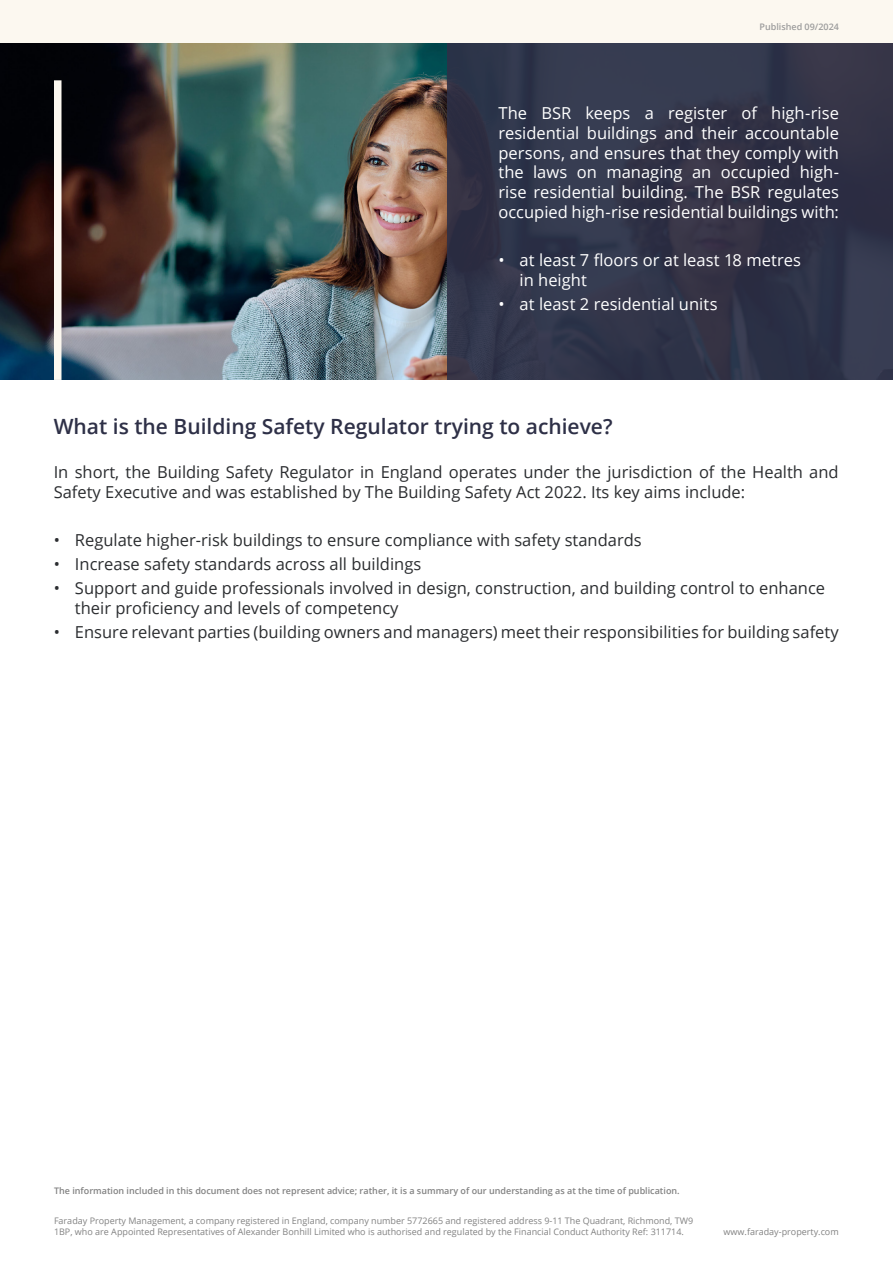
<style>
.page{position:relative;width:893px;height:1263px;background:#fff}
.page>*{position:absolute;margin:0;border:0;box-sizing:border-box;transform-origin:0 0}
.t1{font:600 21px "Open Sans";color:#2e3047}
.t2{font:16.5px/19.8px "Open Sans";color:#2b2d30}
.t3{font:16.5px/19.8px "Open Sans";color:#fff;text-align:justify}
.t4{font:9px/10.8px "Open Sans";color:#828282}
.t5{font:600 9px "Open Sans";color:#828282}
.t6{font:600 9px "Open Sans";color:#9c9c9c}
</style>
<div class="page">
<img style="left:0;top:43px;width:447px;height:337px">
<div style="left:447px;top:43px;width:446px;height:337px;background:#2e3047"></div>
<div style="left:54px;top:80px;width:8px;height:300px;background:#fcf8f0"></div>
<div style="left:0;top:0;width:893px;height:43px;background:#fcf8f0"></div>
<p class="t6" style="left:759px;top:20px;width:81px">Published 09/2024</p>
<p class="t3" style="left:498px;top:103px;width:342px">The BSR keeps a register of high-rise residential buildings and their accountable persons, and ensures that they comply with the laws on managing an occupied high&shy;rise residential building. The BSR regulates occupied high-rise residential buildings with:</p>
<p class="t3" style="left:520px;top:250px;width:283px;text-indent:-21px">• at least 7 floors or at least 18 metres in height</p>
<p class="t3" style="left:498px;top:294px;width:221px">• at least 2 residential units</p>
<p class="t1" style="left:54px;top:412px;width:560px">What is the Building Safety Regulator trying to achieve?</p>
<p class="t2" style="left:54px;top:462px;width:786px">In short, the Building Safety Regulator in England operates under the jurisdiction of the Health and<br>Safety Executive and was established by The Building Safety Act 2022. Its key aims include:</p>
<p class="t2" style="left:54px;top:530px;width:589px">• Regulate higher-risk buildings to ensure compliance with safety standards</p>
<p class="t2" style="left:54px;top:554px;width:369px">• Increase safety standards across all buildings</p>
<p class="t2" style="left:75px;top:578px;width:752px;text-indent:-21px">• Support and guide professionals involved in design, construction, and building control to enhance their proficiency and levels of competency</p>
<p class="t2" style="left:54px;top:622px;width:786px">• Ensure relevant parties (building owners and managers) meet their responsibilities for building safety</p>
<p class="t5" style="left:54px;top:1184px;width:627px">The information included in this document does not represent advice; rather, it is a summary of our understanding as at the time of publication.</p>
<p class="t4" style="left:54px;top:1215px;width:641px">Faraday Property Management, a company registered in England, company number 5772665 and registered address 9-11 The Quadrant, Richmond, TW9<br>1BP, who are Appointed Representatives of Alexander Bonhill Limited who is authorised and regulated by the Financial Conduct Authority Ref: 311714.</p>
<p class="t4" style="left:724px;top:1226px;width:117px">www.faraday-property.com</p>
</div>
